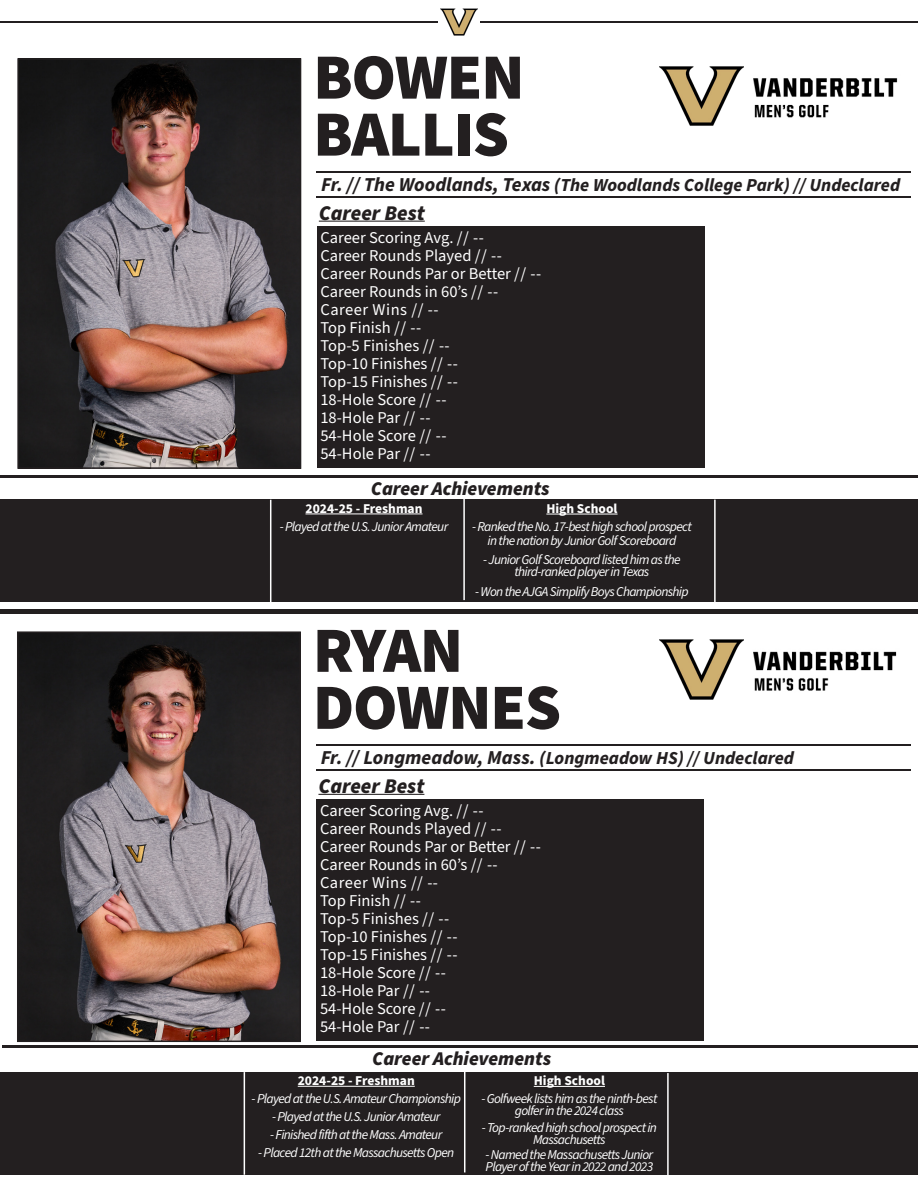
<style>
.page{position:relative;width:918px;height:1188px;background:#fff}
.page>*{position:absolute;margin:0;border:0;box-sizing:border-box;transform-origin:0 0}
.t1{font:900 64.5px "Source Sans Pro";letter-spacing:-.02em;color:#231f20}
.t2{font:italic 900 21px "Source Sans Pro";color:#231f20}
.t3{font:italic 900 19.5px "Source Sans Pro";color:#231f20}
.t4{font:italic 700 18.3px "Source Sans Pro";color:#231f20}
.t5{font:16.5px "Source Sans Pro";color:#fff}
.t6{font:16.5px "Source Sans Pro";letter-spacing:.03em;color:#fff}
.t7{font:italic 13.5px/12px "Source Sans Pro";letter-spacing:-.05em;color:#fff;text-align:center}
.t8{font:700 13.5px "Source Sans Pro";color:#fff}
.s1{font-size:19.8px}
</style>
<div class="page">
<div style="left:317px;top:226px;width:387px;height:241px;background:#231f20"></div>
<img style="left:20px;top:61px;width:278px;height:405px">
<div style="left:17px;top:58px;width:284px;height:411px;border:2px solid #231f20"></div>
<hr style="left:319px;top:221px;width:106px;height:1px;background:#231f20">
<hr style="left:317px;top:171px;width:594px;height:2px;background:#231f20">
<hr style="left:0;top:610px;width:918px;height:4px;background:#231f20">
<hr style="left:1px;top:475px;width:917px;height:3px;background:#231f20">
<hr style="left:317px;top:196px;width:594px;height:2px;background:#231f20">
<div style="left:0;top:500px;width:918px;height:102px;background:#231f20"></div>
<hr style="left:546px;top:514px;width:72px;height:1px;background:#fff">
<hr style="left:714px;top:500px;width:2px;height:102px;background:#fff">
<hr style="left:463px;top:497px;width:2px;height:103px;background:#fff">
<hr style="left:0;top:21px;width:438px;height:2px;background:#231f20">
<img style="left:441px;top:8px;width:36px;height:28px">
<hr style="left:480px;top:21px;width:438px;height:2px;background:#231f20">
<img style="left:753px;top:78px;width:145px;height:40px">
<img style="left:660px;top:66px;width:84px;height:60px">
<div style="left:317px;top:799px;width:387px;height:242px;background:#231f20"></div>
<img style="left:20px;top:634px;width:278px;height:405px">
<div style="left:17px;top:631px;width:284px;height:411px;border:2px solid #231f20"></div>
<hr style="left:318px;top:794px;width:106px;height:1px;background:#231f20">
<hr style="left:316px;top:744px;width:595px;height:2px;background:#231f20">
<hr style="left:316px;top:770px;width:595px;height:1px;background:#231f20">
<img style="left:753px;top:651px;width:144px;height:40px">
<img style="left:659px;top:639px;width:84px;height:61px">
<hr style="left:2px;top:1045px;width:916px;height:2px;background:#231f20">
<hr style="left:305px;top:514px;width:118px;height:1px;background:#fff">
<hr style="left:270px;top:500px;width:1px;height:102px;background:#fff">
<div style="left:1px;top:1072px;width:917px;height:103px;background:#231f20"></div>
<hr style="left:534px;top:1086px;width:71px;height:1px;background:#fff">
<hr style="left:667px;top:1073px;width:2px;height:103px;background:#fff">
<hr style="left:464px;top:1070px;width:1px;height:102px;background:#fff">
<hr style="left:298px;top:1086px;width:117px;height:1px;background:#fff">
<hr style="left:244px;top:1072px;width:1px;height:103px;background:#fff">
<p class="t1" style="left:313px;top:33px;width:213px">BOWEN</p>
<p class="t1" style="left:313px;top:90px;width:197px">BALLIS</p>
<p class="t4" style="left:321px;top:172px;width:580px"><span class="s1">Fr. // The Woodlands, Texas</span> (The Woodlands College Park) // Undeclared</p>
<p class="t2" style="left:319px;top:198px;width:107px">Career Best</p>
<p class="t5" style="left:320px;top:227px;width:165px">Career Scoring Avg. // --</p>
<p class="t5" style="left:320px;top:245px;width:183px">Career Rounds Played // --</p>
<p class="t5" style="left:320px;top:263px;width:222px">Career Rounds Par or Better // --</p>
<p class="t5" style="left:320px;top:281px;width:179px">Career Rounds in 60’s // --</p>
<p class="t6" style="left:320px;top:299px;width:120px">Career Wins // --</p>
<p class="t5" style="left:320px;top:317px;width:102px">Top Finish // --</p>
<p class="t5" style="left:320px;top:335px;width:131px">Top-5 Finishes // --</p>
<p class="t5" style="left:320px;top:353px;width:139px">Top-10 Finishes // --</p>
<p class="t5" style="left:320px;top:371px;width:139px">Top-15 Finishes // --</p>
<p class="t5" style="left:320px;top:389px;width:128px">18-Hole Score // --</p>
<p class="t5" style="left:320px;top:407px;width:112px">18-Hole Par // --</p>
<p class="t5" style="left:320px;top:425px;width:128px">54-Hole Score // --</p>
<p class="t5" style="left:320px;top:443px;width:112px">54-Hole Par // --</p>
<p class="t3" style="left:371px;top:475px;width:180px">Career Achievements</p>
<p class="t8" style="left:305px;top:499px;width:119px">2024-25 - Freshman</p>
<p class="t7" style="left:280px;top:521px;width:170px">- Played at the U.S. Junior Amateur</p>
<p class="t8" style="left:546px;top:499px;width:73px">High School</p>
<p class="t7" style="left:472px;top:520px;width:221px;line-height:13.5px">- Ranked the No. 17-best high school prospect in the nation by Junior Golf Scoreboard</p>
<p class="t7" style="left:483px;top:554px;width:199px">- Junior Golf Scoreboard listed him as the</p>
<p class="t7" style="left:515px;top:566px;width:136px">third-ranked player in Texas</p>
<p class="t7" style="left:475px;top:585px;width:215px">- Won the AJGA Simplify Boys Championship</p>
<p class="t1" style="left:313px;top:606px;width:152px">RYAN</p>
<p class="t1" style="left:313px;top:663px;width:250px">DOWNES</p>
<p class="t4" style="left:321px;top:745px;width:475px"><span class="s1">Fr. // Longmeadow, Mass.</span> (Longmeadow HS) // Undeclared</p>
<p class="t2" style="left:318px;top:771px;width:107px">Career Best</p>
<p class="t5" style="left:320px;top:800px;width:165px">Career Scoring Avg. // --</p>
<p class="t5" style="left:320px;top:818px;width:183px">Career Rounds Played // --</p>
<p class="t5" style="left:320px;top:836px;width:222px">Career Rounds Par or Better // --</p>
<p class="t5" style="left:320px;top:854px;width:179px">Career Rounds in 60’s // --</p>
<p class="t6" style="left:320px;top:872px;width:120px">Career Wins // --</p>
<p class="t5" style="left:320px;top:890px;width:102px">Top Finish // --</p>
<p class="t5" style="left:320px;top:908px;width:131px">Top-5 Finishes // --</p>
<p class="t5" style="left:320px;top:926px;width:139px">Top-10 Finishes // --</p>
<p class="t5" style="left:320px;top:944px;width:139px">Top-15 Finishes // --</p>
<p class="t5" style="left:320px;top:962px;width:128px">18-Hole Score // --</p>
<p class="t5" style="left:320px;top:980px;width:112px">18-Hole Par // --</p>
<p class="t5" style="left:320px;top:998px;width:128px">54-Hole Score // --</p>
<p class="t5" style="left:320px;top:1016px;width:112px">54-Hole Par // --</p>
<p class="t3" style="left:372px;top:1045px;width:180px">Career Achievements</p>
<p class="t8" style="left:298px;top:1072px;width:119px">2024-25 - Freshman</p>
<p class="t7" style="left:252px;top:1093px;width:211px">- Played at the U.S. Amateur Championship</p>
<p class="t7" style="left:272px;top:1111px;width:170px">- Played at the U.S. Junior Amateur</p>
<p class="t7" style="left:270px;top:1129px;width:174px">- Finished fifth at the Mass. Amateur</p>
<p class="t7" style="left:258px;top:1147px;width:198px">- Placed 12th at the Massachusetts Open</p>
<p class="t8" style="left:534px;top:1072px;width:73px">High School</p>
<p class="t7" style="left:481px;top:1093px;width:178px">- Golfweek lists him as the ninth-best golfer in the 2024 class</p>
<p class="t7" style="left:482px;top:1122px;width:177px">- Top-ranked high school prospect in<br>Massachusetts</p>
<p class="t7" style="left:486px;top:1149px;width:169px;text-align:left">- Named the Massachusetts Junior<br>Player of the Year in 2022 and 2023</p>
</div>
